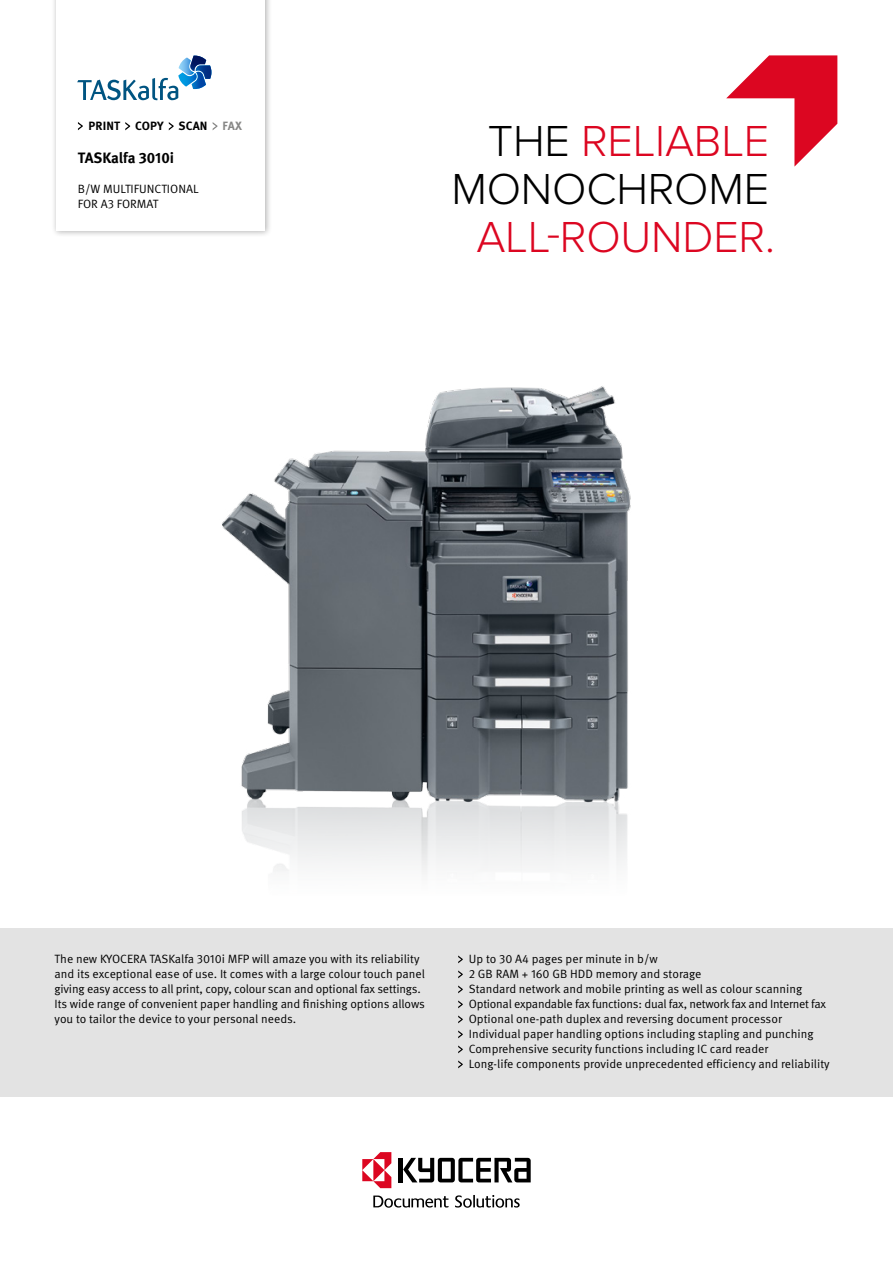
<style>
.page{position:relative;width:893px;height:1263px;background:#fff}
.page>*{position:absolute;margin:0;border:0;box-sizing:border-box;transform-origin:0 0}
.t1{font:300 45px/48px "Proxima Nova";letter-spacing:-.005em;color:#000;text-align:right}
.t2{font:300 45px "Proxima Nova";letter-spacing:-.005em;color:#dc0621}
.t3{font:700 15px "Meta Pro";color:#000}
.t4{font:12px/15px "Meta Pro Norm";color:#000}
.t5{font:700 12px "Meta Pro";letter-spacing:.01em;color:#000}
.t6{font:700 12px "Meta Pro";color:#878786}
.s1{color:#dc0621}
</style>
<div class="page">
<img style="left:222px;top:386px;width:409px;height:488px">
<svg style="left:726px;top:55px;width:111px;height:112px"></svg>
<hr style="left:399px;top:1158px;width:4px;height:24px;background:#000">
<svg style="left:403px;top:1158px;width:128px;height:24px"></svg>
<svg style="left:455px;top:1195px;width:65px;height:13px"></svg>
<svg style="left:373px;top:1195px;width:75px;height:13px"></svg>
<svg style="left:362px;top:1152px;width:29px;height:36px"></svg>
<div style="left:0;top:928px;width:893px;height:168px;background:#e3e3e3"></div>
<div style="left:51px;top:0;width:221px;height:237px;background:#000;opacity:.3"></div>
<div style="left:56px;top:0;width:208px;height:231px;background:#fff"></div>
<svg style="left:458px;top:955px;width:5px;height:8px"></svg>
<svg style="left:458px;top:970px;width:5px;height:8px"></svg>
<svg style="left:458px;top:985px;width:5px;height:8px"></svg>
<svg style="left:458px;top:1000px;width:5px;height:8px"></svg>
<svg style="left:458px;top:1015px;width:5px;height:8px"></svg>
<svg style="left:458px;top:1030px;width:5px;height:8px"></svg>
<svg style="left:458px;top:1045px;width:5px;height:8px"></svg>
<svg style="left:458px;top:1060px;width:5px;height:8px"></svg>
<svg style="left:78px;top:122px;width:5px;height:8px"></svg>
<svg style="left:125px;top:122px;width:5px;height:8px"></svg>
<svg style="left:169px;top:122px;width:5px;height:8px"></svg>
<svg style="left:213px;top:122px;width:4px;height:8px"></svg>
<svg style="left:77px;top:56px;width:134px;height:44px"></svg>
<p class="t5" style="left:89px;top:117px;width:33px">PRINT</p>
<p class="t5" style="left:135px;top:117px;width:72px">COPY SCAN</p>
<p class="t6" style="left:223px;top:117px;width:21px">FAX</p>
<p class="t3" style="left:78px;top:147px;width:98px">TASKALFA 3010I</p>
<p class="t4" style="left:78px;top:181px;width:122px">B/W MULTIFUNCTIONAL<br>FOR A3 FORMAT</p>
<h1 class="t1" style="left:451px;top:118px;width:319px">THE <span class="s1">RELIABLE<br></span>MONOCHROME</h1>
<h1 class="t2" style="left:476px;top:211px;width:300px">ALL-ROUNDER.</h1>
<p class="t4" style="left:55px;top:951px;width:372px">The new KYOCERA TASKalfa 3010i MFP will amaze you with its reliability and its exceptional ease of use. It comes with a large colour touch panel giving easy access to all print, copy, colour scan and optional fax settings.<br>Its wide range of convenient paper handling and finishing options allows you to tailor the device to your personal needs.</p>
<p class="t4" style="left:469px;top:951px;width:362px">Up to 30 A4 pages per minute in b/w<br>2 GB RAM + 160 GB HDD memory and storage<br>Standard network and mobile printing as well as colour scanning Optional expandable fax functions: dual fax, network fax and Internet fax Optional one-path duplex and reversing document processor Individual paper handling options including stapling and punching Comprehensive security functions including IC card reader<br>Long-life components provide unprecedented efficiency and reliability</p>
</div>
